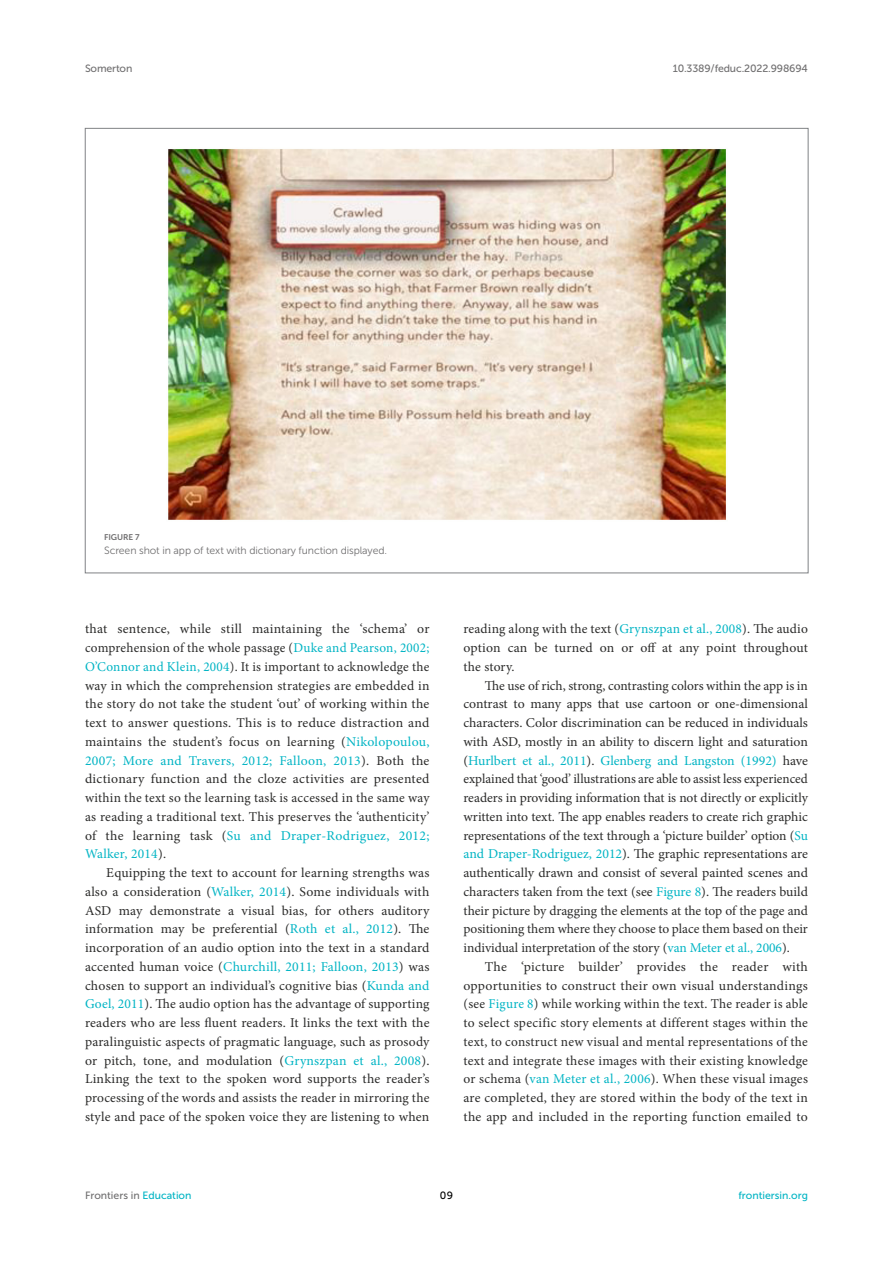
<style>
.page{position:relative;width:893px;height:1263px;background:#fff}
.page>*{position:absolute;margin:0;border:0;box-sizing:border-box;transform-origin:0 0}
.TEXT{font:13.5px/18.8px "Minion Pro";letter-spacing:.015em;color:#2b2b2a;text-align:justify}
.t1{font:10.5px "Museo Sans 500";letter-spacing:-.015em;color:#706f70}
.FIG_LEG{font:10.5px "Museo Sans 300";letter-spacing:-.01em;color:#706f70}
.t2{font:10.5px "Museo Sans 500";color:#00b4c4}
.t3{font:10.5px "Museo Sans 500";color:#000}
.FIG_HD{font:8.25px "Museo Sans 700";letter-spacing:-.01em;color:#706f70}
.s1{color:#00b4c4}
</style>
<div class="page">
<img style="left:168px;top:149px;width:558px;height:371px">
<p class="t1" style="left:85px;top:63px;width:49px">Somerton</p>
<p class="t1" style="left:673px;top:63px;width:137px">10.3389/feduc.2022.998694</p>
<p class="FIG_HD" style="left:104px;top:533px;width:37px">FIGURE 7</p>
<p class="FIG_LEG" style="left:104px;top:545px;width:284px">Screen shot in app of text with dictionary function displayed.</p>
<p class="TEXT" style="left:85px;top:620px;width:346px">that sentence, while still maintaining the ‘schema’ or comprehension of the whole passage (<span class="s1">Duke and Pearson, 2002; O’Connor and Klein, 2004</span>). It is important to acknowledge the way in which the comprehension strategies are embedded in the story do not take the student ‘out’ of working within the text to answer questions. This is to reduce distraction and maintains the student’s focus on learning (<span class="s1">Nikolopoulou, 2007; More and Travers, 2012; Falloon, 2013</span>). Both the dictionary function and the cloze activities are presented within the text so the learning task is accessed in the same way as reading a traditional text. This preserves the ‘authenticity’ of the learning task (<span class="s1">Su and Draper-Rodriguez, 2012; Walker, 2014</span>).</p>
<p class="TEXT" style="left:85px;top:863px;width:346px;text-indent:21px">Equipping the text to account for learning strengths was also a consideration (<span class="s1">Walker, 2014</span>). Some individuals with ASD may demonstrate a visual bias, for others auditory information may be preferential (<span class="s1">Roth et al., 2012</span>). The incorporation of an audio option into the text in a standard accented human voice (<span class="s1">Churchill, 2011; Falloon, 2013</span>) was chosen to support an individual’s cognitive bias (<span class="s1">Kunda and Goel, 2011</span>). The audio option has the advantage of supporting readers who are less fluent readers. It links the text with the paralinguistic aspects of pragmatic language, such as prosody or pitch, tone, and modulation (<span class="s1">Grynszpan et al., 2008</span>).<br>Linking the text to the spoken word supports the reader’s processing of the words and assists the reader in mirroring the style and pace of the spoken voice they are listening to when</p>
<p class="TEXT" style="left:463px;top:620px;width:346px">reading along with the text (<span class="s1">Grynszpan et al., 2008</span>). The audio option can be turned on or off at any point throughout the story.</p>
<p class="TEXT" style="left:463px;top:676px;width:346px;text-indent:21px">The use of rich, strong, contrasting colors within the app is in contrast to many apps that use cartoon or one-dimensional characters. Color discrimination can be reduced in individuals with ASD, mostly in an ability to discern light and saturation (<span class="s1">Hurlbert et al., 2011</span>). <span class="s1">Glenberg and Langston (1992)</span> have explained that ‘good’ illustrations are able to assist less experienced readers in providing information that is not directly or explicitly written into text. The app enables readers to create rich graphic representations of the text through a ‘picture builder’ option (<span class="s1">Su and Draper-Rodriguez, 2012</span>). The graphic representations are authentically drawn and consist of several painted scenes and characters taken from the text (see <span class="s1">Figure 8</span>). The readers build their picture by dragging the elements at the top of the page and positioning them where they choose to place them based on their individual interpretation of the story (<span class="s1">van Meter et al., 2006</span>).</p>
<p class="TEXT" style="left:463px;top:957px;width:346px;text-indent:21px">The ‘picture builder’ provides the reader with opportunities to construct their own visual understandings (see <span class="s1">Figure 8</span>) while working within the text. The reader is able to select specific story elements at different stages within the text, to construct new visual and mental representations of the text and integrate these images with their existing knowledge or schema (<span class="s1">van Meter et al., 2006</span>). When these visual images are completed, they are stored within the body of the text in the app and included in the reporting function emailed to</p>
<p class="t1" style="left:85px;top:1190px;width:108px">Frontiers in <span class="s1">Education</span></p>
<p class="t3" style="left:440px;top:1190px;width:15px">09</p>
<p class="t2" style="left:738px;top:1190px;width:71px">frontiersin.org</p>
</div>
